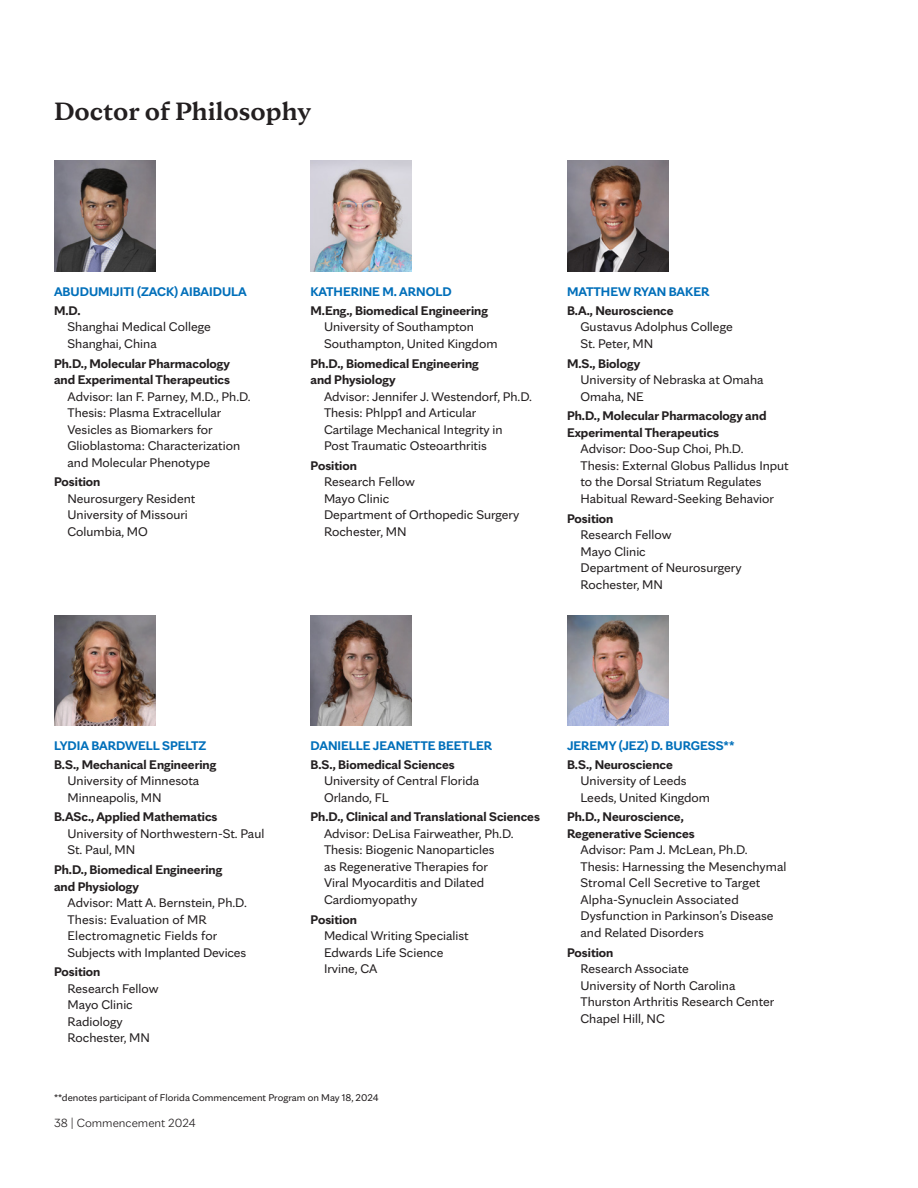
<style>
.page{position:relative;width:918px;height:1188px;background:#fff}
.page>*{position:absolute;margin:0;border:0;box-sizing:border-box;transform-origin:0 0}
.MC_-_INTRO{font:700 27px "Mayo Clinic Serif";color:#231f20}
.Paragraph_Style_4{font:13.5px/16.5px "Mayo Clinic Sans";color:#231f20}
.Paragraph_Style_3{font:13.5px "Mayo Clinic Sans";color:#231f20}
.Paragraph_Style_2{font:700 13.5px/16.5px "Mayo Clinic Sans";color:#231f20}
.Paragraph_Style_1{font:700 13.5px "Mayo Clinic Sans";color:#006fba}
.Paragraph_Style_3-2{font:700 13.5px "Mayo Clinic Sans";color:#231f20}
.t1{font:300 12.75px "Mayo Clinic Sans";color:#231f20}
.MC_-_CAPTION___DISCLOSURE___FOOTER{font:10.5px "Mayo Clinic Sans";color:#231f20}
</style>
<div class="page">
<img style="left:54px;top:161px;width:101px;height:110px">
<img style="left:310px;top:161px;width:102px;height:110px">
<img style="left:567px;top:161px;width:101px;height:110px">
<img style="left:54px;top:616px;width:101px;height:110px">
<img style="left:310px;top:616px;width:102px;height:110px">
<img style="left:567px;top:616px;width:101px;height:110px">
<p class="MC_-_INTRO" style="left:54px;top:89px;width:259px">Doctor of Philosophy</p>
<p class="Paragraph_Style_1" style="left:54px;top:281px;width:194px">ABUDUMIJITI (ZACK) AIBAIDULA</p>
<p class="Paragraph_Style_2" style="left:54px;top:301px;width:28px">M.D.</p>
<p class="Paragraph_Style_3" style="left:68px;top:316px;width:145px">Shanghai Medical College</p>
<p class="Paragraph_Style_4" style="left:68px;top:334px;width:91px">Shanghai, China</p>
<p class="Paragraph_Style_2" style="left:54px;top:353px;width:178px">Ph.D., Molecular Pharmacology and Experimental Therapeutics</p>
<p class="Paragraph_Style_4" style="left:68px;top:387px;width:185px">Advisor: Ian F. Parney, M.D., Ph.D.<br>Thesis: Plasma Extracellular<br>Vesicles as Biomarkers for<br>Glioblastoma: Characterization and Molecular Phenotype</p>
<p class="Paragraph_Style_3-2" style="left:54px;top:471px;width:48px">Position</p>
<p class="Paragraph_Style_3" style="left:68px;top:488px;width:129px">Neurosurgery Resident</p>
<p class="Paragraph_Style_3" style="left:68px;top:504px;width:122px">University of Missouri</p>
<p class="Paragraph_Style_3" style="left:68px;top:521px;width:82px">Columbia, MO</p>
<p class="Paragraph_Style_1" style="left:310px;top:281px;width:143px">KATHERINE M. ARNOLD</p>
<p class="Paragraph_Style_2" style="left:310px;top:301px;width:179px">M.Eng., Biomedical Engineering</p>
<p class="Paragraph_Style_3" style="left:324px;top:316px;width:152px">University of Southampton</p>
<p class="Paragraph_Style_4" style="left:324px;top:334px;width:175px">Southampton, United Kingdom</p>
<p class="Paragraph_Style_2" style="left:310px;top:353px;width:170px">Ph.D., Biomedical Engineering and Physiology</p>
<p class="Paragraph_Style_4" style="left:324px;top:387px;width:210px">Advisor: Jennifer J. Westendorf, Ph.D.<br>Thesis: Phlpp1 and Articular<br>Cartilage Mechanical Integrity in<br>Post Traumatic Osteoarthritis</p>
<p class="Paragraph_Style_3-2" style="left:310px;top:455px;width:48px">Position</p>
<p class="Paragraph_Style_3" style="left:324px;top:471px;width:93px">Research Fellow</p>
<p class="Paragraph_Style_3" style="left:324px;top:488px;width:67px">Mayo Clinic</p>
<p class="Paragraph_Style_3" style="left:324px;top:504px;width:197px">Department of Orthopedic Surgery</p>
<p class="Paragraph_Style_3" style="left:324px;top:521px;width:84px">Rochester, MN</p>
<p class="Paragraph_Style_1" style="left:567px;top:281px;width:144px">MATTHEW RYAN BAKER</p>
<p class="Paragraph_Style_2" style="left:567px;top:301px;width:108px">B.A., Neuroscience</p>
<p class="Paragraph_Style_3" style="left:580px;top:316px;width:154px">Gustavus Adolphus College</p>
<p class="Paragraph_Style_4" style="left:580px;top:334px;width:74px">St. Peter, MN</p>
<p class="Paragraph_Style_2" style="left:567px;top:353px;width:75px">M.S., Biology</p>
<p class="Paragraph_Style_3" style="left:580px;top:369px;width:185px">University of Nebraska at Omaha</p>
<p class="Paragraph_Style_4" style="left:580px;top:387px;width:65px">Omaha, NE</p>
<p class="Paragraph_Style_2" style="left:567px;top:406px;width:201px">Ph.D., Molecular Pharmacology and<br>Experimental Therapeutics</p>
<p class="Paragraph_Style_4" style="left:580px;top:439px;width:210px">Advisor: Doo-Sup Choi, Ph.D.<br>Thesis: External Globus Pallidus Input to the Dorsal Striatum Regulates Habitual Reward-Seeking Behavior</p>
<p class="Paragraph_Style_3-2" style="left:567px;top:507px;width:48px">Position</p>
<p class="Paragraph_Style_3" style="left:580px;top:524px;width:93px">Research Fellow</p>
<p class="Paragraph_Style_3" style="left:580px;top:541px;width:67px">Mayo Clinic</p>
<p class="Paragraph_Style_3" style="left:580px;top:557px;width:163px">Department of Neurosurgery</p>
<p class="Paragraph_Style_3" style="left:580px;top:574px;width:84px">Rochester, MN</p>
<p class="Paragraph_Style_1" style="left:54px;top:735px;width:154px">LYDIA BARDWELL SPELTZ</p>
<p class="Paragraph_Style_2" style="left:54px;top:755px;width:164px">B.S., Mechanical Engineering</p>
<p class="Paragraph_Style_3" style="left:68px;top:770px;width:133px">University of Minnesota</p>
<p class="Paragraph_Style_4" style="left:68px;top:788px;width:96px">Minneapolis, MN</p>
<p class="Paragraph_Style_2" style="left:54px;top:807px;width:165px">B.ASc., Applied Mathematics</p>
<p class="Paragraph_Style_3" style="left:68px;top:823px;width:198px">University of Northwestern-St. Paul</p>
<p class="Paragraph_Style_4" style="left:68px;top:841px;width:69px">St. Paul, MN</p>
<p class="Paragraph_Style_2" style="left:54px;top:860px;width:170px">Ph.D., Biomedical Engineering and Physiology</p>
<p class="Paragraph_Style_4" style="left:68px;top:893px;width:181px">Advisor: Matt A. Bernstein, Ph.D.<br>Thesis: Evaluation of MR<br>Electromagnetic Fields for<br>Subjects with Implanted Devices</p>
<p class="Paragraph_Style_3-2" style="left:54px;top:961px;width:48px">Position</p>
<p class="Paragraph_Style_3" style="left:68px;top:978px;width:93px">Research Fellow</p>
<p class="Paragraph_Style_3" style="left:68px;top:995px;width:67px">Mayo Clinic</p>
<p class="Paragraph_Style_3" style="left:68px;top:1011px;width:57px">Radiology</p>
<p class="Paragraph_Style_3" style="left:68px;top:1028px;width:84px">Rochester, MN</p>
<p class="Paragraph_Style_1" style="left:310px;top:735px;width:183px">DANIELLE JEANETTE BEETLER</p>
<p class="Paragraph_Style_2" style="left:310px;top:755px;width:146px">B.S., Biomedical Sciences</p>
<p class="Paragraph_Style_3" style="left:324px;top:770px;width:157px">University of Central Florida</p>
<p class="Paragraph_Style_4" style="left:324px;top:788px;width:66px">Orlando, FL</p>
<p class="Paragraph_Style_2" style="left:310px;top:807px;width:231px">Ph.D., Clinical and Translational Sciences</p>
<p class="Paragraph_Style_4" style="left:324px;top:824px;width:191px">Advisor: DeLisa Fairweather, Ph.D.<br>Thesis: Biogenic Nanoparticles<br>as Regenerative Therapies for<br>Viral Myocarditis and Dilated<br>Cardiomyopathy</p>
<p class="Paragraph_Style_3-2" style="left:310px;top:908px;width:48px">Position</p>
<p class="Paragraph_Style_3" style="left:324px;top:925px;width:146px">Medical Writing Specialist</p>
<p class="Paragraph_Style_3" style="left:324px;top:942px;width:121px">Edwards Life Science</p>
<p class="Paragraph_Style_3" style="left:324px;top:958px;width:55px">Irvine, CA</p>
<p class="MC_-_CAPTION___DISCLOSURE___FOOTER" style="left:54px;top:1089px;width:326px">**denotes participant of Florida Commencement Program on May 18, 2024</p>
<p class="t1" style="left:54px;top:1114px;width:143px">38 | Commencement 2024</p>
<p class="Paragraph_Style_1" style="left:567px;top:735px;width:169px">JEREMY (JEZ) D. BURGESS**</p>
<p class="Paragraph_Style_2" style="left:567px;top:755px;width:107px">B.S., Neuroscience</p>
<p class="Paragraph_Style_3" style="left:580px;top:770px;width:108px">University of Leeds</p>
<p class="Paragraph_Style_4" style="left:580px;top:788px;width:131px">Leeds, United Kingdom</p>
<p class="Paragraph_Style_2" style="left:567px;top:807px;width:129px">Ph.D., Neuroscience,<br>Regenerative Sciences</p>
<p class="Paragraph_Style_4" style="left:580px;top:841px;width:207px">Advisor: Pam J. McLean, Ph.D.<br>Thesis: Harnessing the Mesenchymal<br>Stromal Cell Secretive to Target<br>Alpha-Synuclein Associated<br>Dysfunction in Parkinson’s Disease and Related Disorders</p>
<p class="Paragraph_Style_3-2" style="left:567px;top:941px;width:48px">Position</p>
<p class="Paragraph_Style_3" style="left:580px;top:958px;width:110px">Research Associate</p>
<p class="Paragraph_Style_3" style="left:580px;top:975px;width:156px">University of North Carolina</p>
<p class="Paragraph_Style_3" style="left:580px;top:991px;width:195px">Thurston Arthritis Research Center</p>
<p class="Paragraph_Style_3" style="left:580px;top:1008px;width:86px">Chapel Hill, NC</p>
</div>
